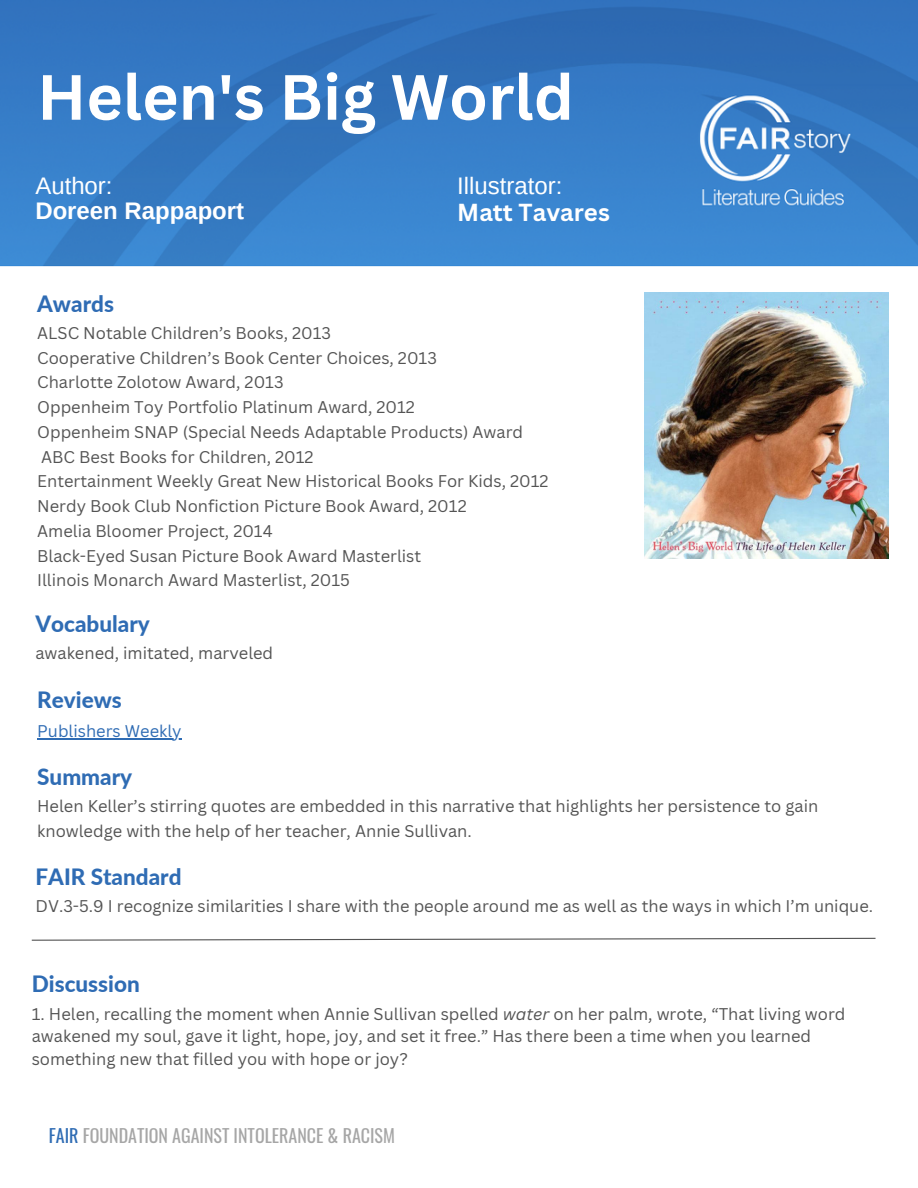
<style>
.page{position:relative;width:918px;height:1188px;background:#fff}
.page>*{position:absolute;margin:0;border:0;box-sizing:border-box;transform-origin:0 0}
.t1{font:700 62.4px "Canva Sans";color:#fff}
.t2{font:24px "Arimo";color:#fff}
.t3{font:700 24px "Arimo";color:#fff}
.t4{font:700 24px "Canva Sans";color:#fff}
.t5{font:800 22.5px "Lato";color:#2f6cb4}
.t6{font:18px "Oswald";color:#a6a6a6}
.t7{font:16.5px/22.5px "Canva Sans";color:#545454}
.t8{font:16.5px "Canva Sans";color:#2f6cb4}
.s1{font-style:italic}
.s2{color:#2f6cb4}
</style>
<div class="page">
<img style="left:0;top:0;width:918px;height:267px">
<svg style="left:31px;top:937px;width:845px;height:4px"></svg>
<img style="left:645px;top:293px;width:244px;height:265px">
<hr style="left:37px;top:738px;width:145px;height:2px;background:#2f6cb4">
<p class="t1" style="left:37px;top:53px;width:538px">Helen's Big World</p>
<p class="t2" style="left:35px;top:172px;width:79px">Author:</p>
<p class="t3" style="left:35px;top:198px;width:210px">Doreen Rappaport</p>
<p class="t2" style="left:457px;top:172px;width:107px">Illustrator:</p>
<p class="t4" style="left:457px;top:195px;width:154px">Matt Tavares</p>
<p class="t5" style="left:37px;top:290px;width:78px">Awards</p>
<p class="t7" style="left:37px;top:321px;width:295px">ALSC Notable Children’s Books, 2013</p>
<p class="t7" style="left:37px;top:346px;width:401px">Cooperative Children’s Book Center Choices, 2013</p>
<p class="t7" style="left:37px;top:371px;width:248px">Charlotte Zolotow Award, 2013</p>
<p class="t7" style="left:37px;top:396px;width:379px">Oppenheim Toy Portfolio Platinum Award, 2012</p>
<p class="t7" style="left:37px;top:420px;width:488px">Oppenheim SNAP (Special Needs Adaptable Products) Award</p>
<p class="t7" style="left:41px;top:445px;width:274px">ABC Best Books for Children, 2012</p>
<p class="t7" style="left:37px;top:470px;width:513px">Entertainment Weekly Great New Historical Books For Kids, 2012</p>
<p class="t7" style="left:37px;top:495px;width:431px">Nerdy Book Club Nonfiction Picture Book Award, 2012</p>
<p class="t7" style="left:37px;top:519px;width:237px">Amelia Bloomer Project, 2014</p>
<p class="t7" style="left:37px;top:544px;width:386px">Black-Eyed Susan Picture Book Award Masterlist</p>
<p class="t7" style="left:37px;top:569px;width:314px">Illinois Monarch Award Masterlist, 2015</p>
<p class="t5" style="left:35px;top:610px;width:116px">Vocabulary</p>
<p class="t7" style="left:35px;top:642px;width:239px">awakened, imitated, marveled</p>
<p class="t5" style="left:37px;top:686px;width:86px">Reviews</p>
<p class="t8" style="left:37px;top:720px;width:146px">Publishers Weekly</p>
<p class="t5" style="left:37px;top:763px;width:97px">Summary</p>
<p class="t7" style="left:37px;top:794px;width:783px;line-height:24.8px">Helen Keller’s stirring quotes are embedded in this narrative that highlights her persistence to gain knowledge with the help of her teacher, Annie Sullivan.</p>
<p class="t5" style="left:36px;top:863px;width:148px">FAIR Standard</p>
<p class="t7" style="left:36px;top:895px;width:839px">DV.3-5.9 I recognize similarities I share with the people around me as well as the ways in which I’m unique.</p>
<p class="t5" style="left:32px;top:970px;width:109px">Discussion</p>
<p class="t7" style="left:32px;top:1002px;width:815px">1. Helen, recalling the moment when Annie Sullivan spelled <span class="s1">water</span> on her palm, wrote, “That living word awakened my soul, gave it light, hope, joy, and set it free.” Has there been a time when you learned something new that filled you with hope or joy?</p>
<p class="t6" style="left:49px;top:1121px;width:348px"><span class="s2">FAIR</span> FOUNDATION AGAINST INTOLERANCE &amp; RACISM</p>
</div>
